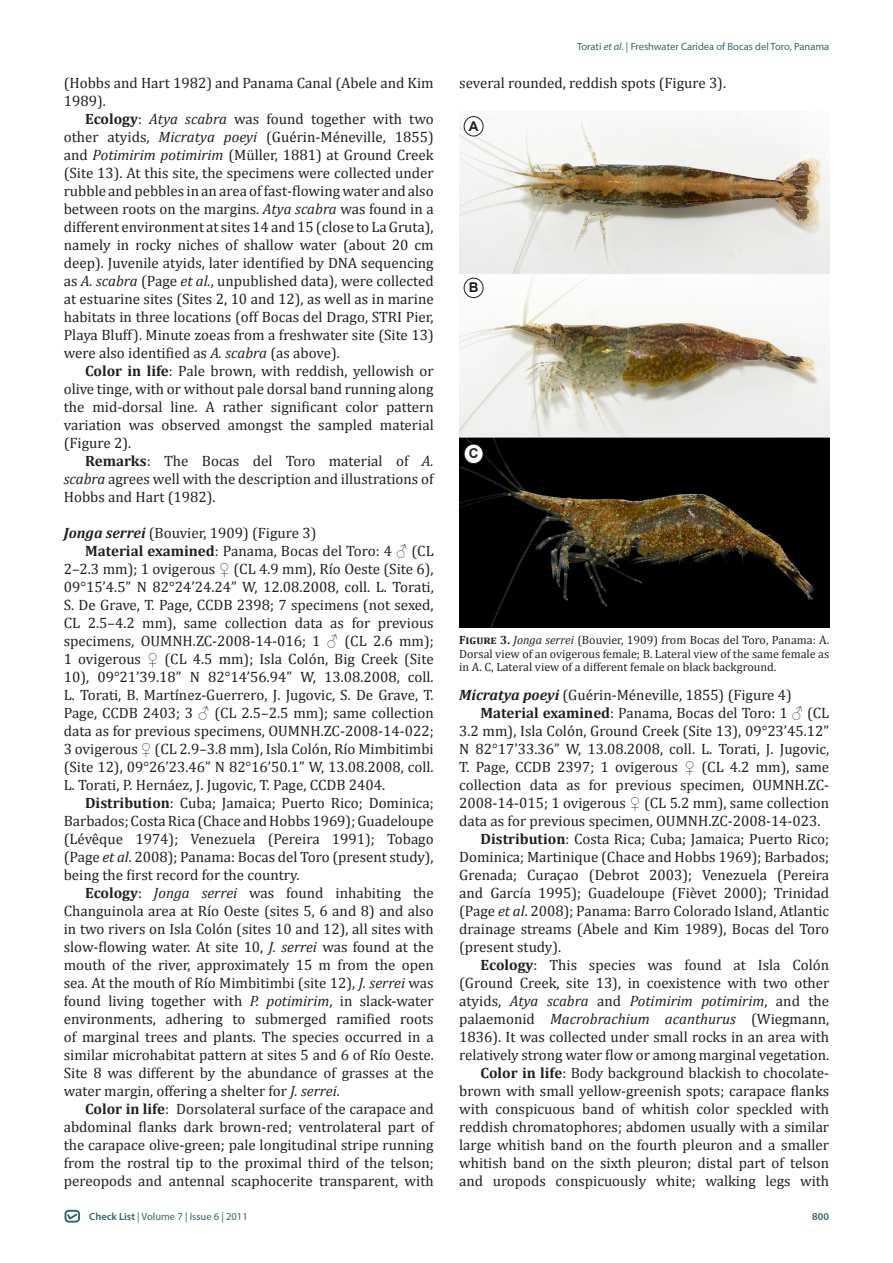
<style>
.page{position:relative;width:893px;height:1263px;background:#fff}
.page>*{position:absolute;margin:0;border:0;box-sizing:border-box;transform-origin:0 0}
.Normal__Web{font:15px/18px "Cambria";color:#231f20;text-align:justify}
.t1{font:700 13.5px "Arial";color:#231f20}
.t2{font:12px/13.5px "Cambria";color:#231f20;text-align:justify}
.t3{font:10.5px "Myriad Pro";color:#336767}
.t4{font:600 10.5px "Myriad Pro";color:#336767}
.s1{font-weight:700}
.s2{font-style:italic}
.s3{font-weight:700;font-style:italic}
.s4{font-family:"Arial"}
.s5{font-weight:600}
</style>
<div class="page">
<div style="left:65px;top:1210px;width:15px;height:12px;border:2px solid #326667;border-radius:3px"></div>
<svg style="left:66px;top:1212px;width:13px;height:9px"></svg>
<img style="left:459px;top:112px;width:370px;height:515px">
<div style="left:464px;top:117px;width:19px;height:19px;background:#fff;border-radius:50%"></div>
<div style="left:464px;top:116px;width:19px;height:20px;border:1px solid #231f20;border-radius:50%"></div>
<div style="left:464px;top:278px;width:19px;height:20px;background:#fff;border-radius:50%"></div>
<div style="left:464px;top:278px;width:19px;height:20px;border:1px solid #231f20;border-radius:50%"></div>
<div style="left:464px;top:444px;width:19px;height:20px;background:#fff;border-radius:50%"></div>
<div style="left:464px;top:444px;width:19px;height:20px;border:1px solid #231f20;border-radius:50%"></div>
<p class="Normal__Web" style="left:64px;top:74px;width:371px">(Hobbs and Hart 1982) and Panama Canal (Abele and Kim<br>1989).</p>
<p class="Normal__Web" style="left:64px;top:110px;width:371px;text-indent:21px"><span class="s1">Ecology</span>: <span class="s2">Atya scabra</span> was found together with two other atyids, <span class="s2">Micratya poeyi</span> (Guérin-Méneville, 1855) and <span class="s2">Potimirim potimirim</span> (Müller, 1881) at Ground Creek (Site 13). At this site, the specimens were collected under rubble and pebbles in an area of fast-flowing water and also between roots on the margins. <span class="s2">Atya scabra</span> was found in a different environment at sites 14 and 15 (close to La Gruta), namely in rocky niches of shallow water (about 20 cm deep). Juvenile atyids, later identified by DNA sequencing as <span class="s2">A. scabra</span> (Page <span class="s2">et al.</span>, unpublished data), were collected at estuarine sites (Sites 2, 10 and 12), as well as in marine habitats in three locations (off Bocas del Drago, STRI Pier, Playa Bluff). Minute zoeas from a freshwater site (Site 13) were also identified as <span class="s2">A. scabra</span> (as above).</p>
<p class="Normal__Web" style="left:64px;top:362px;width:371px;text-indent:21px"><span class="s1">Color in life</span>: Pale brown, with reddish, yellowish or olive tinge, with or without pale dorsal band running along the mid-dorsal line. A rather significant color pattern variation was observed amongst the sampled material (Figure 2).</p>
<p class="Normal__Web" style="left:64px;top:452px;width:371px;text-indent:21px"><span class="s1">Remarks</span>: The Bocas del Toro material of <span class="s2">A. scabra</span> agrees well with the description and illustrations of Hobbs and Hart (1982).</p>
<p class="Normal__Web" style="left:64px;top:524px;width:254px"><span class="s3">Jonga serrei</span> (Bouvier, 1909) (Figure 3)</p>
<p class="Normal__Web" style="left:64px;top:542px;width:371px;text-indent:21px"><span class="s1">Material examined</span>: Panama, Bocas del Toro: 4 <span class="s4">♂</span> (CL 2–2.3 mm); 1 ovigerous <span class="s4">♀</span> (CL 4.9 mm), Río Oeste (Site 6), 09°15’4.5” N 82°24’24.24” W, 12.08.2008, coll. L. Torati, S. De Grave, T. Page, CCDB 2398; 7 specimens (not sexed, CL 2.5–4.2 mm), same collection data as for previous specimens, OUMNH.ZC-2008-14-016; 1 <span class="s4">♂</span> (CL 2.6 mm); 1 ovigerous <span class="s4">♀</span> (CL 4.5 mm); Isla Colón, Big Creek (Site 10), 09°21’39.18” N 82°14’56.94” W, 13.08.2008, coll.<br>L. Torati, B. Martínez-Guerrero, J. Jugovic, S. De Grave, T.<br>Page, CCDB 2403; 3 <span class="s4">♂</span> (CL 2.5–2.5 mm); same collection data as for previous specimens, OUMNH.ZC-2008-14-022; 3 ovigerous <span class="s4">♀</span> (CL 2.9–3.8 mm), Isla Colón, Río Mimbitimbi (Site 12), 09°26’23.46” N 82°16’50.1” W, 13.08.2008, coll.<br>L. Torati, P. Hernáez, J. Jugovic, T. Page, CCDB 2404.</p>
<p class="Normal__Web" style="left:64px;top:794px;width:371px;text-indent:21px"><span class="s1">Distribution</span>: Cuba; Jamaica; Puerto Rico; Dominica; Barbados; Costa Rica (Chace and Hobbs 1969); Guadeloupe (Lévêque 1974); Venezuela (Pereira 1991); Tobago (Page <span class="s2">et al</span>. 2008); Panama: Bocas del Toro (present study), being the first record for the country.</p>
<p class="Normal__Web" style="left:64px;top:884px;width:371px;text-indent:21px"><span class="s1">Ecology</span>: <span class="s2">Jonga serrei</span> was found inhabiting the Changuinola area at Río Oeste (sites 5, 6 and 8) and also in two rivers on Isla Colón (sites 10 and 12), all sites with slow-flowing water. At site 10, <span class="s2">J. serrei</span> was found at the mouth of the river, approximately 15 m from the open sea. At the mouth of Río Mimbitimbi (site 12), <span class="s2">J. serrei</span> was found living together with <span class="s2">P. potimirim</span>, in slack-water environments, adhering to submerged ramified roots of marginal trees and plants. The species occurred in a similar microhabitat pattern at sites 5 and 6 of Río Oeste.<br>Site 8 was different by the abundance of grasses at the water margin, offering a shelter for <span class="s2">J. serrei</span>.</p>
<p class="Normal__Web" style="left:64px;top:1100px;width:371px;text-indent:21px"><span class="s1">Color in life</span>: Dorsolateral surface of the carapace and abdominal flanks dark brown-red; ventrolateral part of the carapace olive-green; pale longitudinal stripe running from the rostral tip to the proximal third of the telson; pereopods and antennal scaphocerite transparent, with</p>
<p class="t3" style="left:89px;top:1210px;width:160px"><span class="s5">Check List</span> | Volume 7 | Issue 6 | 2011</p>
<p class="t3" style="left:577px;top:40px;width:254px">Torati <span class="s2">et al.</span> | Freshwater Caridea of Bocas del Toro, Panama</p>
<p class="Normal__Web" style="left:459px;top:74px;width:268px">several rounded, reddish spots (Figure 3).</p>
<p class="t1" style="left:469px;top:117px;width:11px">A</p>
<p class="t1" style="left:469px;top:279px;width:11px">B</p>
<p class="t1" style="left:469px;top:445px;width:11px">C</p>
<p class="t2" style="left:459px;top:633px;width:371px"><span class="s1">Figure 3.</span> <span class="s2">Jonga serrei</span> (Bouvier, 1909) from Bocas del Toro, Panama: A.<br>Dorsal view of an ovigerous female; B. Lateral view of the same female as in A. C, Lateral view of a different female on black background.</p>
<p class="Normal__Web" style="left:459px;top:686px;width:334px"><span class="s3">Micratya poeyi</span> (Guérin-Méneville, 1855) (Figure 4)</p>
<p class="Normal__Web" style="left:459px;top:704px;width:371px;text-indent:21px"><span class="s1">Material examined</span>: Panama, Bocas del Toro: 1 <span class="s4">♂</span> (CL 3.2 mm), Isla Colón, Ground Creek (Site 13), 09°23’45.12” N 82°17’33.36” W, 13.08.2008, coll. L. Torati, J. Jugovic, T. Page, CCDB 2397; 1 ovigerous <span class="s4">♀</span> (CL 4.2 mm), same collection data as for previous specimen, OUMNH.ZC-2008-14-015; 1 ovigerous <span class="s4">♀</span> (CL 5.2 mm), same collection data as for previous specimen, OUMNH.ZC-2008-14-023.</p>
<p class="Normal__Web" style="left:459px;top:830px;width:371px;text-indent:21px"><span class="s1">Distribution</span>: Costa Rica; Cuba; Jamaica; Puerto Rico; Dominica; Martinique (Chace and Hobbs 1969); Barbados; Grenada; Curaçao (Debrot 2003); Venezuela (Pereira and García 1995); Guadeloupe (Fièvet 2000); Trinidad (Page <span class="s2">et al</span>. 2008); Panama: Barro Colorado Island, Atlantic drainage streams (Abele and Kim 1989), Bocas del Toro (present study).</p>
<p class="Normal__Web" style="left:459px;top:956px;width:371px;text-indent:21px"><span class="s1">Ecology</span>: This species was found at Isla Colón (Ground Creek, site 13), in coexistence with two other atyids, <span class="s2">Atya scabra</span> and <span class="s2">Potimirim potimirim</span>, and the palaemonid <span class="s2">Macrobrachium acanthurus</span> (Wiegmann, 1836). It was collected under small rocks in an area with relatively strong water flow or among marginal vegetation.</p>
<p class="Normal__Web" style="left:459px;top:1064px;width:371px;text-indent:21px"><span class="s1">Color in life</span>: Body background blackish to chocolate&shy;brown with small yellow-greenish spots; carapace flanks with conspicuous band of whitish color speckled with reddish chromatophores; abdomen usually with a similar large whitish band on the fourth pleuron and a smaller whitish band on the sixth pleuron; distal part of telson and uropods conspicuously white; walking legs with</p>
<p class="t4" style="left:812px;top:1209px;width:18px">800</p>
</div>
